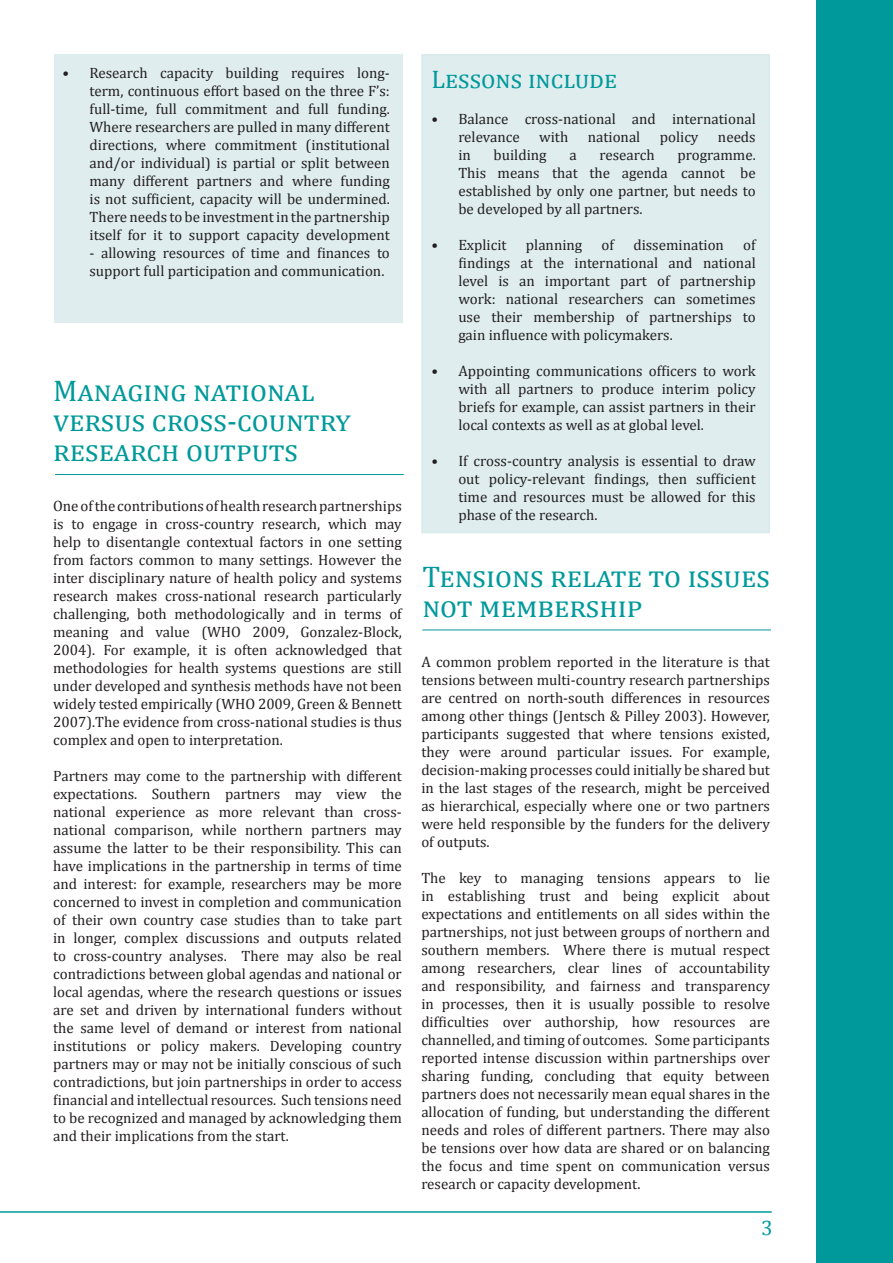
<style>
.page{position:relative;width:893px;height:1263px;background:#fff}
.page>*{position:absolute;margin:0;border:0;box-sizing:border-box;transform-origin:0 0}
.t1{font:30px/30px "Cambria";letter-spacing:.055em;color:#00999b}
.t2{font:25.5px "Cambria";color:#00999b}
.t3{font:21px "Cambria";color:#00999b}
.Paragraph_Style_1{font:15px/18px "Cambria";color:#231f20;text-align:justify}
</style>
<div class="page">
<hr style="left:0;top:1211px;width:772px;height:2px;background:#00999b">
<hr style="left:55px;top:474px;width:349px;height:1px;background:#00999b">
<div style="left:422px;top:55px;width:347px;height:477px;background:#dfedee"></div>
<div style="left:421px;top:54px;width:349px;height:479px;border:2px solid #d8eaeb"></div>
<hr style="left:422px;top:630px;width:349px;height:1px;background:#00999b">
<div style="left:816px;top:0;width:77px;height:1263px;background:#00999b"></div>
<div style="left:54px;top:54px;width:349px;height:269px;background:#dfedee"></div>
<p class="Paragraph_Style_1" style="left:90px;top:64px;width:302px;text-indent:-27px">• Research capacity building requires long&shy;term, continuous effort based on the three F’s: full-time, full commitment and full funding.<br>Where researchers are pulled in many different directions, where commitment (institutional and/or individual) is partial or split between many different partners and where funding is not sufficient, capacity will be undermined.<br>There needs to be investment in the partnership itself for it to support capacity development</p>
<p class="Paragraph_Style_1" style="left:90px;top:244px;width:302px">- allowing resources of time and finances to support full participation and communication.</p>
<p class="t1" style="left:53px;top:375px;width:299px">Managing national versus cross-country research outputs</p>
<p class="Paragraph_Style_1" style="left:53px;top:497px;width:350px">One of the contributions of health research partnerships is to engage in cross-country research, which may help to disentangle contextual factors in one setting from factors common to many settings. However the inter disciplinary nature of health policy and systems research makes cross-national research particularly challenging, both methodologically and in terms of meaning and value (WHO 2009, Gonzalez-Block, 2004). For example, it is often acknowledged that methodologies for health systems questions are still under developed and synthesis methods have not been widely tested empirically (WHO 2009, Green &amp; Bennett 2007).The evidence from cross-national studies is thus complex and open to interpretation.</p>
<p class="Paragraph_Style_1" style="left:53px;top:767px;width:350px">Partners may come to the partnership with different expectations. Southern partners may view the national experience as more relevant than cross&shy;national comparison, while northern partners may assume the latter to be their responsibility. This can have implications in the partnership in terms of time and interest: for example, researchers may be more concerned to invest in completion and communication of their own country case studies than to take part in longer, complex discussions and outputs related to cross-country analyses. There may also be real contradictions between global agendas and national or local agendas, where the research questions or issues are set and driven by international funders without the same level of demand or interest from national institutions or policy makers. Developing country partners may or may not be initially conscious of such contradictions, but join partnerships in order to access financial and intellectual resources. Such tensions need to be recognized and managed by acknowledging them and their implications from the start.</p>
<p class="t2" style="left:431px;top:64px;width:187px">Lessons include</p>
<p class="Paragraph_Style_1" style="left:458px;top:110px;width:299px;text-indent:-27px">• Balance cross-national and international relevance</p>
<p class="Paragraph_Style_1" style="left:539px;top:128px;width:31px">with</p>
<p class="Paragraph_Style_1" style="left:588px;top:128px;width:54px">national</p>
<p class="Paragraph_Style_1" style="left:660px;top:128px;width:40px">policy</p>
<p class="Paragraph_Style_1" style="left:718px;top:128px;width:39px">needs</p>
<p class="Paragraph_Style_1" style="left:458px;top:146px;width:14px">in</p>
<p class="Paragraph_Style_1" style="left:494px;top:146px;width:54px">building</p>
<p class="Paragraph_Style_1" style="left:569px;top:146px;width:9px">a</p>
<p class="Paragraph_Style_1" style="left:599px;top:146px;width:57px">research</p>
<p class="Paragraph_Style_1" style="left:458px;top:146px;width:299px;text-indent:219px">programme.<br>This means that the agenda cannot be established by only one partner, but needs to be developed by all partners.</p>
<p class="Paragraph_Style_1" style="left:431px;top:236px;width:77px">• Explicit</p>
<p class="Paragraph_Style_1" style="left:526px;top:236px;width:58px">planning</p>
<p class="Paragraph_Style_1" style="left:602px;top:236px;width:14px">of</p>
<p class="Paragraph_Style_1" style="left:633px;top:236px;width:92px">dissemination</p>
<p class="Paragraph_Style_1" style="left:458px;top:236px;width:299px;text-indent:285px">of findings at the international and national level is an important part of partnership work: national researchers can sometimes use their membership of partnerships to gain influence with policymakers.</p>
<p class="Paragraph_Style_1" style="left:458px;top:362px;width:299px;text-indent:-27px">• Appointing communications officers to work with all partners to produce interim policy briefs for example, can assist partners in their local contexts as well as at global level.</p>
<p class="Paragraph_Style_1" style="left:458px;top:452px;width:299px;text-indent:-27px">• If cross-country analysis is essential to draw out policy-relevant findings, then sufficient time and resources must be allowed for this phase of the research.</p>
<p class="t1" style="left:422px;top:561px;width:349px">Tensions relate to issues not membership</p>
<p class="Paragraph_Style_1" style="left:421px;top:652px;width:350px">A common problem reported in the literature is that tensions between multi-country research partnerships are centred on north-south differences in resources among other things (Jentsch &amp; Pilley 2003). However, participants suggested that where tensions existed, they were around particular issues. For example, decision-making processes could initially be shared but in the last stages of the research, might be perceived as hierarchical, especially where one or two partners were held responsible by the funders for the delivery of outputs.</p>
<p class="Paragraph_Style_1" style="left:421px;top:868px;width:350px">The key to managing tensions appears to lie in establishing trust and being explicit about expectations and entitlements on all sides within the partnerships, not just between groups of northern and southern members. Where there is mutual respect among researchers, clear lines of accountability and responsibility, and fairness and transparency in processes, then it is usually possible to resolve difficulties over authorship, how resources are channelled, and timing of outcomes. Some participants reported intense discussion within partnerships over sharing funding, concluding that equity between partners does not necessarily mean equal shares in the allocation of funding, but understanding the different needs and roles of different partners. There may also be tensions over how data are shared or on balancing the focus and time spent on communication versus research or capacity development.</p>
<p class="t3" style="left:761px;top:1215px;width:13px">3</p>
</div>
